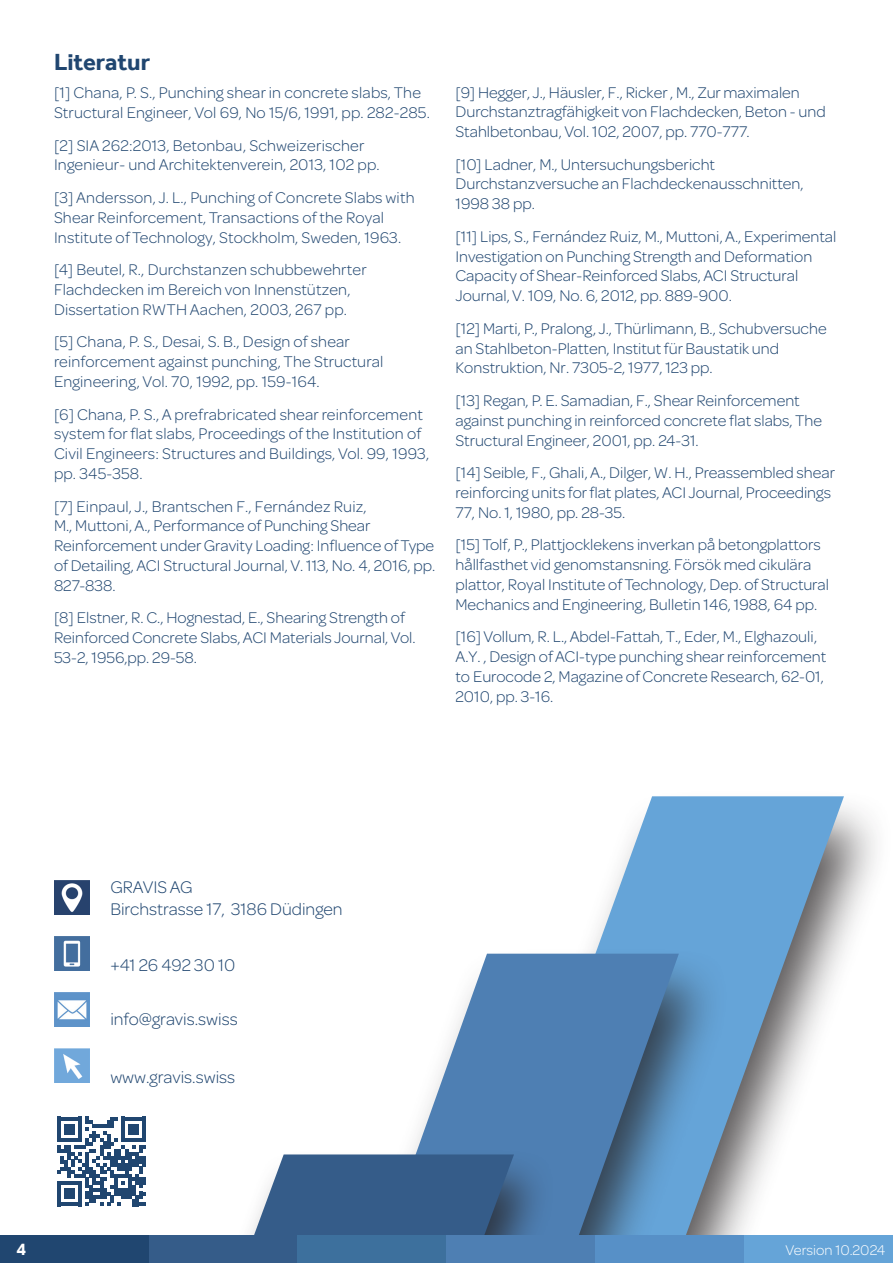
<style>
.page{position:relative;width:893px;height:1263px;background:#fff}
.page>*{position:absolute;margin:0;border:0;box-sizing:border-box;transform-origin:0 0}
.t1{font:700 24px "Effra";color:#204670}
.t2{font:300 18px/21.6px "Omnes";color:#204670}
.t3{font:700 18px "Effra";color:#fff}
.t4{font:300 16.5px/19.8px "Omnes";color:#204670}
.t5{font:300 15px "Omnes";color:#fff}
</style>
<div class="page">
<img style="left:54px;top:880px;width:35px;height:35px">
<img style="left:54px;top:936px;width:35px;height:35px">
<img style="left:54px;top:992px;width:35px;height:35px">
<img style="left:54px;top:1048px;width:35px;height:35px">
<svg style="left:57px;top:1117px;width:89px;height:89px"></svg>
<div style="left:460px;top:789px;width:433px;height:474px;background:#231f20;opacity:.75"></div>
<svg style="left:486px;top:796px;width:358px;height:439px"></svg>
<div style="left:354px;top:947px;width:376px;height:316px;background:#231f20;opacity:.75"></div>
<svg style="left:379px;top:954px;width:300px;height:281px;fill:#4e7fb3"></svg>
<div style="left:225px;top:1149px;width:331px;height:114px;background:#231f20;opacity:.75"></div>
<svg style="left:246px;top:1154px;width:268px;height:81px"></svg>
<div style="left:0;top:1235px;width:149px;height:28px;background:#204670"></div>
<div style="left:149px;top:1235px;width:149px;height:28px;background:#355c89"></div>
<div style="left:298px;top:1235px;width:148px;height:28px;background:#3d709d"></div>
<div style="left:446px;top:1235px;width:149px;height:28px;background:#4e7fb3"></div>
<div style="left:595px;top:1235px;width:149px;height:28px;background:#5790c7"></div>
<div style="left:744px;top:1235px;width:149px;height:28px;background:#65a4d8"></div>
<h1 class="t1" style="left:54px;top:48px;width:98px">Literatur</h1>
<p class="t4" style="left:54px;top:82px;width:377px">[1] Chana, P. S., Punching shear in concrete slabs, The<br>Structural Engineer, Vol 69, No 15/6, 1991, pp. 282-285.</p>
<p class="t4" style="left:54px;top:134px;width:327px">[2] SIA 262:2013, Betonbau, Schweizerischer<br>Ingenieur- und Architektenverein, 2013, 102 pp.</p>
<p class="t4" style="left:54px;top:187px;width:362px">[3] Andersson, J. L., Punching of Concrete Slabs with<br>Shear Reinforcement, Transactions of the Royal<br>Institute of Technology, Stockholm, Sweden, 1963.</p>
<p class="t4" style="left:54px;top:259px;width:314px">[4] Beutel, R., Durchstanzen schubbewehrter<br>Flachdecken im Bereich von Innenstützen,<br>Dissertation RWTH Aachen, 2003, 267 pp.</p>
<p class="t4" style="left:54px;top:331px;width:331px">[5] Chana, P. S., Desai, S. B., Design of shear reinforcement against punching, The Structural<br>Engineering, Vol. 70, 1992, pp. 159-164.</p>
<p class="t4" style="left:54px;top:403px;width:377px">[6] Chana, P. S., A prefrabricated shear reinforcement system for flat slabs, Proceedings of the Institution of Civil Engineers: Structures and Buildings, Vol. 99, 1993, pp. 345-358.</p>
<p class="t4" style="left:54px;top:495px;width:383px">[7] Einpaul, J., Brantschen F., Fernández Ruiz,<br>M., Muttoni, A., Performance of Punching Shear Reinforcement under Gravity Loading: Influence of Type of Detailing, ACI Structural Journal, V. 113, No. 4, 2016, pp.<br>827-838.</p>
<p class="t4" style="left:54px;top:607px;width:363px">[8] Elstner, R. C., Hognestad, E., Shearing Strength of<br>Reinforced Concrete Slabs, ACI Materials Journal, Vol.<br>53-2, 1956,pp. 29-58.</p>
<p class="t4" style="left:455px;top:81px;width:372px">[9] Hegger, J., Häusler, F., Ricker , M., Zur maximalen<br>Durchstanztragfähigkeit von Flachdecken, Beton - und<br>Stahlbetonbau, Vol. 102, 2007, pp. 770-777.</p>
<p class="t4" style="left:455px;top:153px;width:350px">[10] Ladner, M., Untersuchungsbericht<br>Durchstanzversuche an Flachdeckenausschnitten,<br>1998 38 pp.</p>
<p class="t4" style="left:455px;top:226px;width:382px">[11] Lips, S., Fernández Ruiz, M., Muttoni, A., Experimental Investigation on Punching Strength and Deformation Capacity of Shear-Reinforced Slabs, ACI Structural Journal, V. 109, No. 6, 2012, pp. 889-900.</p>
<p class="t4" style="left:455px;top:317px;width:373px">[12] Marti, P., Pralong, J., Thürlimann, B., Schubversuche an Stahlbeton-Platten, Institut für Baustatik und<br>Konstruktion, Nr. 7305-2, 1977, 123 pp.</p>
<p class="t4" style="left:455px;top:390px;width:368px">[13] Regan, P. E. Samadian, F., Shear Reinforcement against punching in reinforced concrete flat slabs, The<br>Structural Engineer, 2001, pp. 24-31.</p>
<p class="t4" style="left:455px;top:462px;width:381px">[14] Seible, F., Ghali, A., Dilger, W. H., Preassembled shear reinforcing units for flat plates, ACI Journal, Proceedings<br>77, No. 1, 1980, pp. 28-35.</p>
<p class="t4" style="left:455px;top:534px;width:375px">[15] Tolf, P., Plattjocklekens inverkan på betongplattors hållfasthet vid genomstansning. Försök med cikulära plattor, Royal Institute of Technology, Dep. of Structural Mechanics and Engineering, Bulletin 146, 1988, 64 pp.</p>
<p class="t4" style="left:455px;top:626px;width:372px">[16] Vollum, R. L., Abdel-Fattah, T., Eder, M., Elghazouli, A.Y. , Design of ACI-type punching shear reinforcement to Eurocode 2, Magazine of Concrete Research, 62-01, 2010, pp. 3-16.</p>
<p class="t2" style="left:110px;top:875px;width:234px">GRAVIS AG<br>Birchstrasse 17, 3186 Düdingen</p>
<p class="t2" style="left:110px;top:953px;width:126px">+41 26 492 30 10</p>
<p class="t2" style="left:110px;top:1007px;width:129px">info@gravis.swiss</p>
<p class="t2" style="left:110px;top:1065px;width:126px">www.gravis.swiss</p>
<p class="t3" style="left:17px;top:1239px;width:11px">4</p>
<p class="t5" style="left:785px;top:1240px;width:102px">Version 10.2024</p>
</div>
